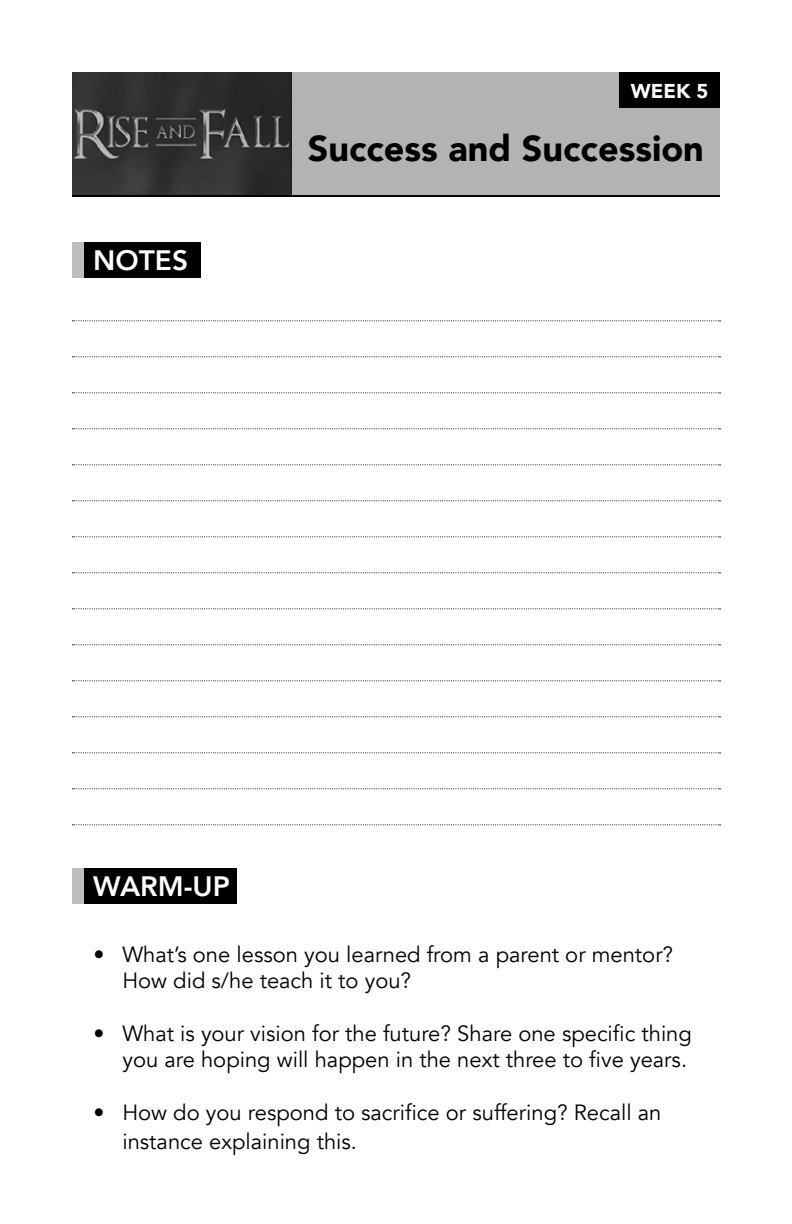
<style>
.page{position:relative;width:792px;height:1224px;background:#fff}
.page>*{position:absolute;margin:0;border:0;box-sizing:border-box;transform-origin:0 0}
.t1{font:900 36px "Avenir";color:#000}
.t2{font:800 28px "Avenir";color:#fff}
.t3{font:22px/26px "Avenir";color:#000}
.t4{font:900 20px "Avenir";color:#fff}
</style>
<div class="page">
<svg style="left:72px;top:320px;width:649px;height:1px"></svg>
<svg style="left:72px;top:356px;width:649px;height:1px"></svg>
<svg style="left:72px;top:392px;width:649px;height:1px"></svg>
<svg style="left:72px;top:428px;width:649px;height:1px"></svg>
<svg style="left:72px;top:464px;width:649px;height:1px"></svg>
<svg style="left:72px;top:500px;width:649px;height:1px"></svg>
<svg style="left:72px;top:536px;width:649px;height:1px"></svg>
<svg style="left:72px;top:572px;width:649px;height:1px"></svg>
<svg style="left:72px;top:608px;width:649px;height:1px"></svg>
<svg style="left:72px;top:644px;width:649px;height:1px"></svg>
<svg style="left:72px;top:680px;width:649px;height:1px"></svg>
<svg style="left:72px;top:716px;width:649px;height:1px"></svg>
<svg style="left:72px;top:752px;width:649px;height:1px"></svg>
<svg style="left:72px;top:788px;width:649px;height:1px"></svg>
<svg style="left:72px;top:824px;width:649px;height:1px"></svg>
<img style="left:72px;top:72px;width:220px;height:123px">
<div style="left:292px;top:72px;width:428px;height:124px;background:#b3b3b3"></div>
<hr style="left:72px;top:195px;width:648px;height:2px;background:#000">
<div style="left:619px;top:72px;width:101px;height:36px;background:#000"></div>
<div style="left:72px;top:242px;width:12px;height:36px;background:#bcbec0"></div>
<div style="left:84px;top:242px;width:117px;height:36px;background:#000"></div>
<div style="left:72px;top:868px;width:12px;height:36px;background:#bcbec0"></div>
<div style="left:84px;top:868px;width:153px;height:36px;background:#000"></div>
<p class="t4" style="left:631px;top:73px;width:79px">week 5</p>
<p class="t2" style="left:93px;top:235px;width:96px">NOTES</p>
<h1 class="t1" style="left:308px;top:118px;width:398px">Success and Succession</h1>
<p class="t2" style="left:93px;top:861px;width:138px">WARM-UP</p>
<p class="t3" style="left:122px;top:942px;width:552px;text-indent:-29px">• What’s one lesson you learned from a parent or mentor?<br>How did s/he teach it to you?</p>
<p class="t3" style="left:94px;top:1021px;width:600px;text-align:right">• What is your vision for the future? Share one specific thing you are hoping will happen in the next three to five years.</p>
<p class="t3" style="left:122px;top:1099px;width:541px;line-height:28.8px;text-indent:-29px">• How do you respond to sacrifice or suffering? Recall an instance explaining this.</p>
</div>
